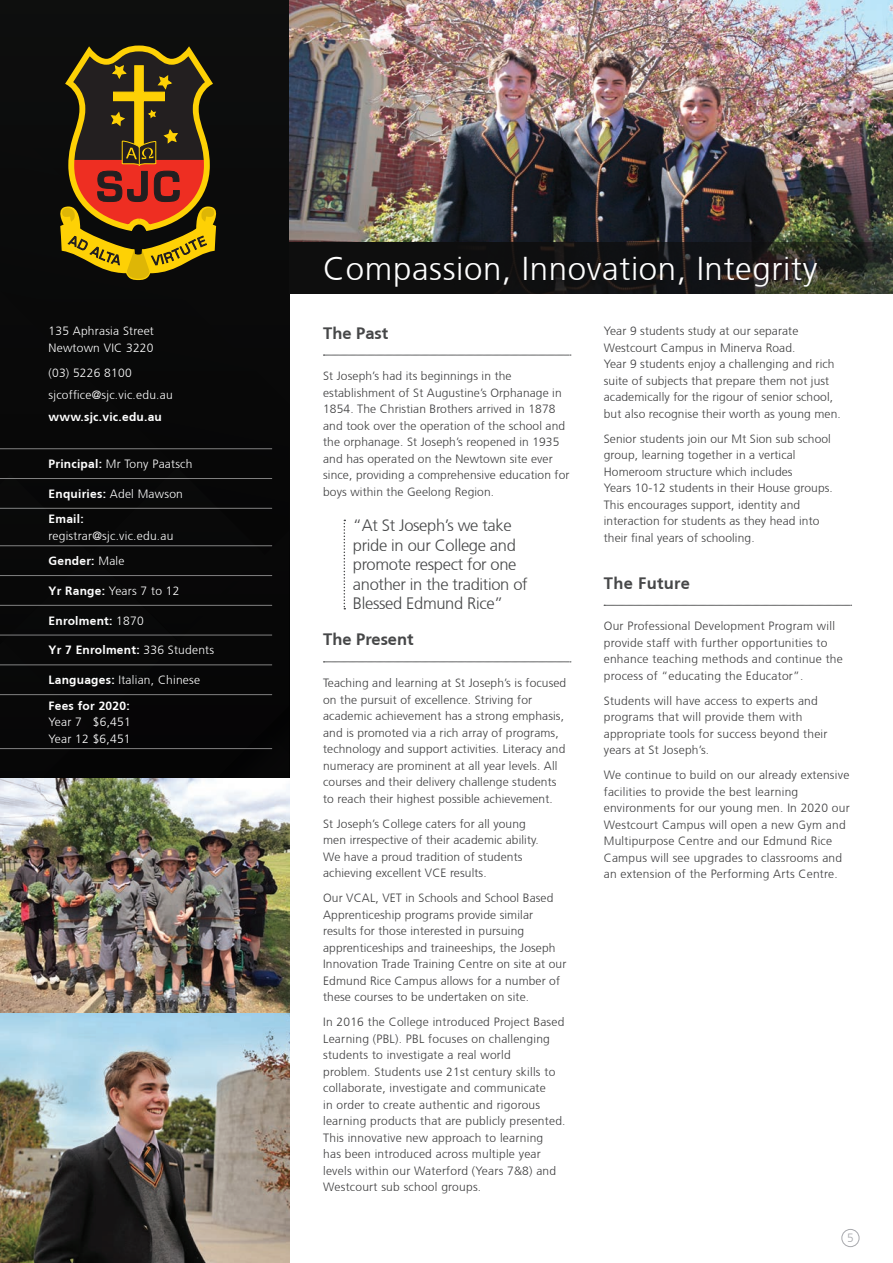
<style>
.page{position:relative;width:893px;height:1263px;background:#fff}
.page>*{position:absolute;margin:0;border:0;box-sizing:border-box;transform-origin:0 0}
.Major_Heading{font:300 33px "Frutiger CE";letter-spacing:.02em;color:#fff}
.Call_Out{font:300 16.5px/19.5px "Frutiger CE";letter-spacing:-.02em;color:#464748}
.Heading{font:700 16.5px "Frutiger CE";color:#464748}
.dots_under_heading{font:700 16.5px "Frutiger CE";letter-spacing:.02em;color:#464748}
.Text{font:300 12px/16.5px "Frutiger CE";letter-spacing:.01em;color:#3e3e3f}
.Text-2{font:300 12px/16.5px "Frutiger CE";letter-spacing:.02em;color:#fff}
.Text-3{font:700 12px "Frutiger CE";letter-spacing:.02em;color:#fff}
.t1{font:300 12px "Frutiger CE";color:#a8a9ad}
.s1{font-weight:700}
.s2{font-weight:300}
</style>
<div class="page">
<img style="left:0;top:778px;width:289px;height:485px">
<div style="left:0;top:0;width:289px;height:778px;background:#080909"></div>
<svg style="left:323px;top:355px;width:248px;height:1px"></svg>
<svg style="left:323px;top:662px;width:248px;height:1px"></svg>
<svg style="left:604px;top:605px;width:248px;height:1px"></svg>
<svg style="left:344px;top:520px;width:1px;height:89px"></svg>
<img style="left:289px;top:0;width:604px;height:242px">
<svg style="left:289px;top:242px;width:604px;height:51px;background:#171816"></svg>
<svg style="left:60px;top:46px;width:156px;height:234px"></svg>
<hr style="left:0;top:448px;width:272px;height:1px;background:#fff">
<hr style="left:0;top:478px;width:272px;height:1px;background:#fff">
<hr style="left:0;top:508px;width:272px;height:1px;background:#fff">
<hr style="left:0;top:545px;width:272px;height:1px;background:#fff">
<hr style="left:0;top:575px;width:272px;height:1px;background:#fff">
<hr style="left:0;top:605px;width:272px;height:1px;background:#fff">
<hr style="left:0;top:635px;width:272px;height:1px;background:#fff">
<hr style="left:0;top:664px;width:272px;height:1px;background:#fff">
<hr style="left:0;top:694px;width:272px;height:1px;background:#fff">
<hr style="left:0;top:748px;width:272px;height:1px;background:#fff">
<div style="left:842px;top:1229px;width:17px;height:18px;border:1px solid #a8a9ad;border-radius:50%"></div>
<p class="Text-2" style="left:49px;top:323px;width:107px">135 Aphrasia Street<br>Newtown VIC 3220</p>
<p class="Text-2" style="left:49px;top:364px;width:85px">(03) 5226 8100</p>
<p class="Text-2" style="left:49px;top:386px;width:126px">sjcoffice@sjc.vic.edu.au</p>
<p class="Text-3" style="left:49px;top:409px;width:115px">www.sjc.vic.edu.au</p>
<p class="Text-2" style="left:49px;top:456px;width:146px"><span class="s1">Principal:</span> Mr Tony Paatsch</p>
<p class="Text-3" style="left:49px;top:486px;width:136px">Enquiries: <span class="s2">Adel Mawson</span></p>
<p class="Text-2" style="left:49px;top:511px;width:126px"><span class="s1">Email: </span>registrar@sjc.vic.edu.au</p>
<p class="Text-3" style="left:49px;top:554px;width:77px">Gender: <span class="s2">Male</span></p>
<p class="Text-2" style="left:49px;top:582px;width:132px"><span class="s1">Yr Range:</span> Years 7 to 12</p>
<p class="Text-3" style="left:49px;top:613px;width:97px">Enrolment: <span class="s2">1870</span></p>
<p class="Text-3" style="left:49px;top:643px;width:167px">Yr 7 Enrolment: <span class="s2">336 Students</span></p>
<p class="Text-2" style="left:49px;top:672px;width:153px"><span class="s1">Languages:</span> Italian, Chinese</p>
<p class="Text-2" style="left:49px;top:697px;width:84px;text-align:justify"><span class="s1">Fees for 2020:<br></span>Year 7 $6,451<br>Year 12 $6,451</p>
<p class="Major_Heading" style="left:323px;top:249px;width:496px">Compassion, Innovation, Integrity</p>
<p class="Heading" style="left:323px;top:323px;width:67px">The Past</p>
<p class="Text" style="left:323px;top:368px;width:248px">St Joseph’s had its beginnings in the establishment of St Augustine’s Orphanage in 1854. The Christian Brothers arrived in 1878 and took over the operation of the school and the orphanage. St Joseph’s reopened in 1935 and has operated on the Newtown site ever since, providing a comprehensive education for boys within the Geelong Region.</p>
<p class="Call_Out" style="left:353px;top:515px;width:176px">“At St Joseph’s we take pride in our College and promote respect for one another in the tradition of<br>Blessed Edmund Rice”</p>
<p class="Heading" style="left:323px;top:629px;width:92px">The Present</p>
<p class="Text" style="left:323px;top:674px;width:245px">Teaching and learning at St Joseph’s is focused on the pursuit of excellence. Striving for academic achievement has a strong emphasis, and is promoted via a rich array of programs, technology and support activities. Literacy and numeracy are prominent at all year levels. All courses and their delivery challenge students to reach their highest possible achievement.</p>
<p class="Text" style="left:323px;top:815px;width:217px">St Joseph’s College caters for all young men irrespective of their academic ability.<br>We have a proud tradition of students achieving excellent VCE results.</p>
<p class="Text" style="left:323px;top:889px;width:245px">Our VCAL, VET in Schools and School Based Apprenticeship programs provide similar results for those interested in pursuing apprenticeships and traineeships, the Joseph Innovation Trade Training Centre on site at our Edmund Rice Campus allows for a number of these courses to be undertaken on site.</p>
<p class="Text" style="left:323px;top:1013px;width:244px">In 2016 the College introduced Project Based Learning (PBL). PBL focuses on challenging students to investigate a real world<br>problem. Students use 21st century skills to collaborate, investigate and communicate<br>in order to create authentic and rigorous learning products that are publicly presented.<br>This innovative new approach to learning<br>has been introduced across multiple year levels within our Waterford (Years 7&amp;8) and Westcourt sub school groups.</p>
<p class="Text" style="left:604px;top:323px;width:239px">Year 9 students study at our separate Westcourt Campus in Minerva Road.<br>Year 9 students enjoy a challenging and rich suite of subjects that prepare them not just academically for the rigour of senior school, but also recognise their worth as young men.</p>
<p class="Text" style="left:604px;top:430px;width:231px">Senior students join our Mt Sion sub school group, learning together in a vertical Homeroom structure which includes<br>Years 10-12 students in their House groups.<br>This encourages support, identity and interaction for students as they head into their final years of schooling.</p>
<p class="dots_under_heading" style="left:604px;top:573px;width:88px">The Future</p>
<p class="Text" style="left:604px;top:618px;width:240px">Our Professional Development Program will provide staff with further opportunities to enhance teaching methods and continue the process of “educating the Educator”.</p>
<p class="Text" style="left:604px;top:692px;width:225px">Students will have access to experts and programs that will provide them with appropriate tools for success beyond their years at St Joseph’s.</p>
<p class="Text" style="left:604px;top:767px;width:247px">We continue to build on our already extensive facilities to provide the best learning environments for our young men. In 2020 our Westcourt Campus will open a new Gym and Multipurpose Centre and our Edmund Rice Campus will see upgrades to classrooms and an extension of the Performing Arts Centre.</p>
<p class="t1" style="left:847px;top:1230px;width:8px">5</p>
</div>
